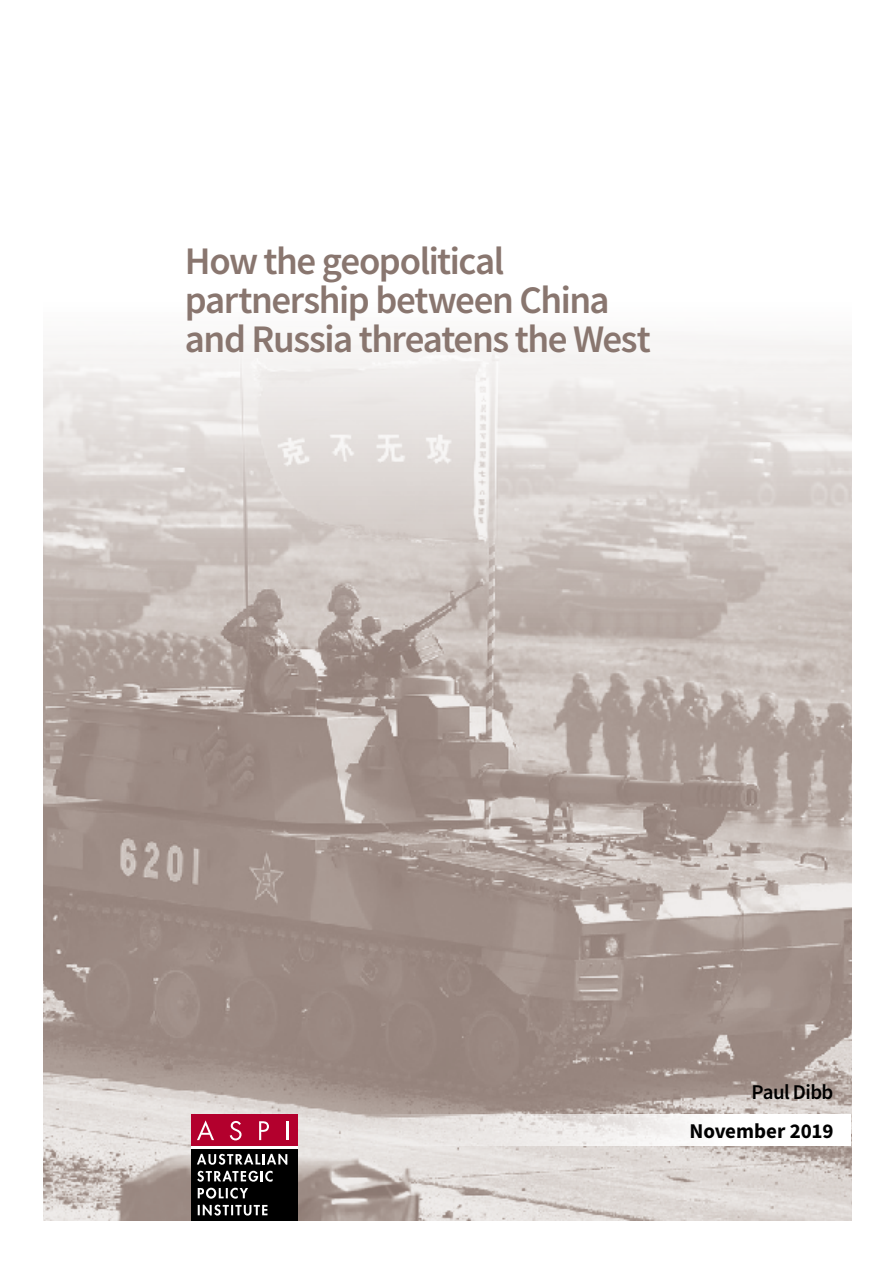
<style>
.page{position:relative;width:893px;height:1263px;background:#fff}
.page>*{position:absolute;margin:0;border:0;box-sizing:border-box;transform-origin:0 0}
.t1{font:600 39px/39px "Source Sans Pro";letter-spacing:-.035em;color:#89766f}
.t2{font:700 21px "Source Sans Pro";letter-spacing:-.005em;color:#000}
.t3{font:600 21px "Source Sans Pro";letter-spacing:-.03em;color:#000}
</style>
<div class="page">
<img style="left:43px;top:331px;width:808px;height:889px">
<svg style="left:189px;top:1114px;width:662px;height:32px"></svg>
<hr style="left:191px;top:1145px;width:107px;height:4px;background:#fff">
<div style="left:191px;top:1149px;width:107px;height:71px;background:#000"></div>
<div style="left:191px;top:1114px;width:107px;height:32px;background:#b3002d"></div>
<svg style="left:197px;top:1120px;width:17px;height:20px"></svg>
<svg style="left:230px;top:1121px;width:12px;height:19px"></svg>
<svg style="left:259px;top:1121px;width:10px;height:19px"></svg>
<svg style="left:286px;top:1121px;width:2px;height:19px"></svg>
<svg style="left:198px;top:1205px;width:69px;height:10px"></svg>
<svg style="left:198px;top:1188px;width:50px;height:10px"></svg>
<svg style="left:197px;top:1154px;width:90px;height:11px"></svg>
<svg style="left:197px;top:1171px;width:76px;height:11px"></svg>
<p class="t1" style="left:185px;top:241px;width:467px">How the geopolitical partnership between China and Russia threatens the West</p>
<p class="t3" style="left:751px;top:1078px;width:84px">Paul Dibb</p>
<p class="t2" style="left:689px;top:1117px;width:146px">November 2019</p>
</div>
